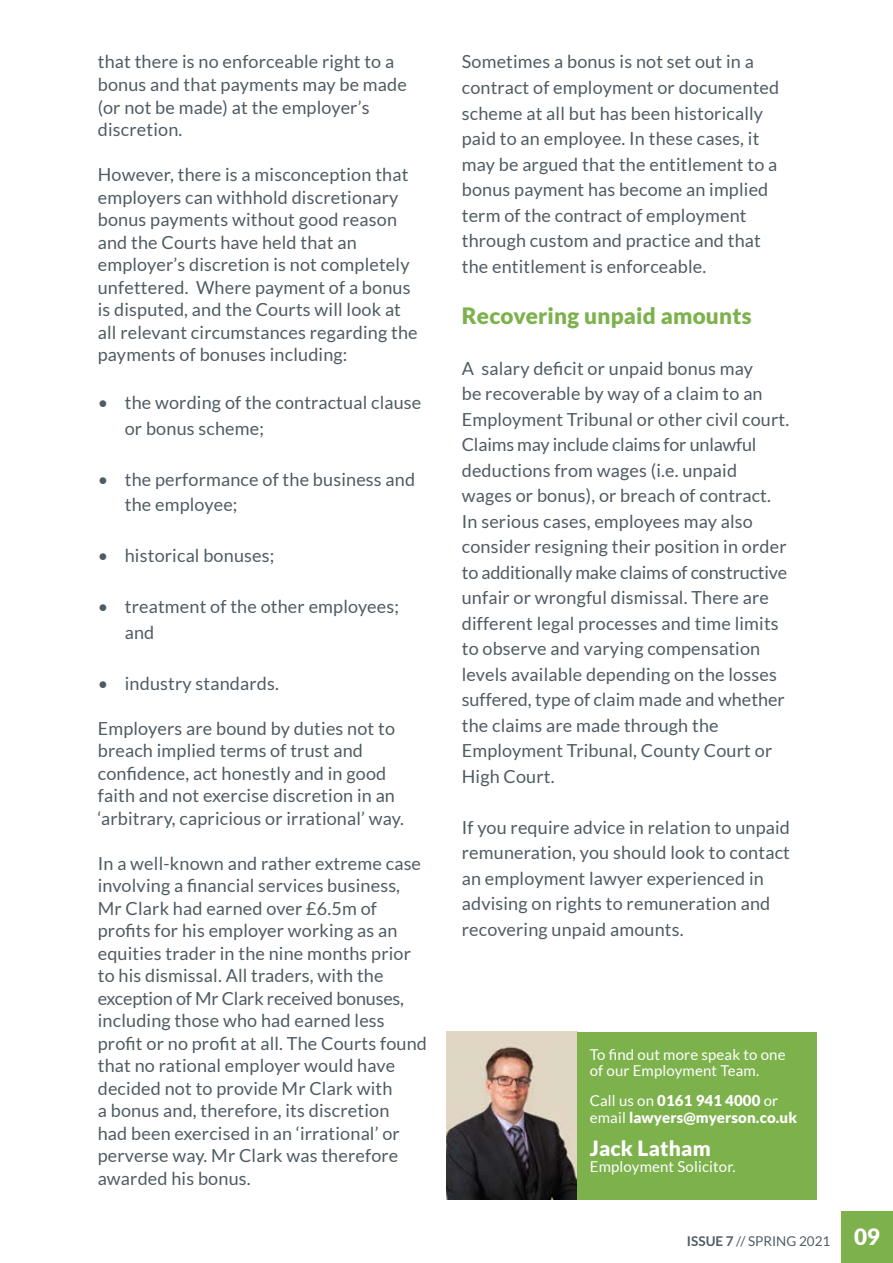
<style>
.page{position:relative;width:893px;height:1263px;background:#fff}
.page>*{position:absolute;margin:0;border:0;box-sizing:border-box;transform-origin:0 0}
.t1{font:900 22.5px "Lato";letter-spacing:.01em;color:#7cb14b}
.t2{font:900 22.5px "Lato";color:#fff}
.t3{font:900 21px "Lato";letter-spacing:.01em;color:#fff}
.t4{font:18px/25.5px "Lato";letter-spacing:.01em;color:#505c63}
.t5{font:15px/16.5px "Lato";letter-spacing:.01em;color:#fff}
.t6{font:900 15px/16.5px "Lato";letter-spacing:.01em;color:#fff}
.t7{font:13.5px "Lato";color:#505d64}
.s1{font-weight:400}
.s2{font-weight:700}
</style>
<div class="page">
<img style="left:446px;top:1032px;width:131px;height:167px">
<div style="left:577px;top:1032px;width:239px;height:167px;background:#7cb14b"></div>
<div style="left:842px;top:1212px;width:51px;height:51px;background:#7cb14b"></div>
<p class="t4" style="left:98px;top:51px;width:311px;line-height:22.5px">that there is no enforceable right to a bonus and that payments may be made (or not be made) at the employer’s discretion.</p>
<p class="t4" style="left:98px;top:163px;width:321px;line-height:22.5px">However, there is a misconception that employers can withhold discretionary bonus payments without good reason and the Courts have held that an employer’s discretion is not completely unfettered. Where payment of a bonus is disputed, and the Courts will look at all relevant circumstances regarding the payments of bonuses including:</p>
<p class="t4" style="left:125px;top:390px;width:298px;text-indent:-27px">• the wording of the contractual clause or bonus scheme;</p>
<p class="t4" style="left:125px;top:466px;width:292px;text-indent:-27px">• the performance of the business and the employee;</p>
<p class="t4" style="left:98px;top:543px;width:178px">• historical bonuses;</p>
<p class="t4" style="left:125px;top:594px;width:276px;text-indent:-27px">• treatment of the other employees; and</p>
<p class="t4" style="left:98px;top:670px;width:183px">• industry standards.</p>
<p class="t4" style="left:98px;top:717px;width:308px;line-height:22.5px">Employers are bound by duties not to breach implied terms of trust and confidence, act honestly and in good faith and not exercise discretion in an ‘arbitrary, capricious or irrational’ way.</p>
<p class="t4" style="left:98px;top:852px;width:331px;line-height:22.5px">In a well-known and rather extreme case involving a financial services business, Mr Clark had earned over £6.5m of profits for his employer working as an equities trader in the nine months prior to his dismissal. All traders, with the exception of Mr Clark received bonuses, including those who had earned less profit or no profit at all. The Courts found that no rational employer would have decided not to provide Mr Clark with<br>a bonus and, therefore, its discretion<br>had been exercised in an ‘irrational’ or perverse way. Mr Clark was therefore awarded his bonus.</p>
<p class="t4" style="left:462px;top:49px;width:319px">Sometimes a bonus is not set out in a contract of employment or documented scheme at all but has been historically paid to an employee. In these cases, it may be argued that the entitlement to a bonus payment has become an implied term of the contract of employment through custom and practice and that the entitlement is enforceable.</p>
<p class="t1" style="left:462px;top:302px;width:291px">Recovering unpaid amounts</p>
<p class="t4" style="left:462px;top:355px;width:329px">A salary deficit or unpaid bonus may<br>be recoverable by way of a claim to an Employment Tribunal or other civil court.<br>Claims may include claims for unlawful deductions from wages (i.e. unpaid wages or bonus), or breach of contract.<br>In serious cases, employees may also consider resigning their position in order to additionally make claims of constructive unfair or wrongful dismissal. There are different legal processes and time limits to observe and varying compensation levels available depending on the losses suffered, type of claim made and whether the claims are made through the Employment Tribunal, County Court or High Court.</p>
<p class="t4" style="left:462px;top:814px;width:330px">If you require advice in relation to unpaid remuneration, you should look to contact an employment lawyer experienced in advising on rights to remuneration and recovering unpaid amounts.</p>
<p class="t5" style="left:590px;top:1046px;width:197px">To find out more speak to one of our Employment Team.</p>
<p class="t6" style="left:590px;top:1092px;width:209px"><span class="s1">Call us on</span> 0161 941 4000 <span class="s1">or email</span> lawyers@myerson.co.uk</p>
<p class="t3" style="left:590px;top:1136px;width:123px">Jack Latham</p>
<p class="t5" style="left:590px;top:1158px;width:147px">Employment Solicitor.</p>
<p class="t7" style="left:687px;top:1234px;width:145px"><span class="s2">ISSUE 7</span> // SPRING 2021</p>
<p class="t2" style="left:854px;top:1223px;width:27px">09</p>
</div>
